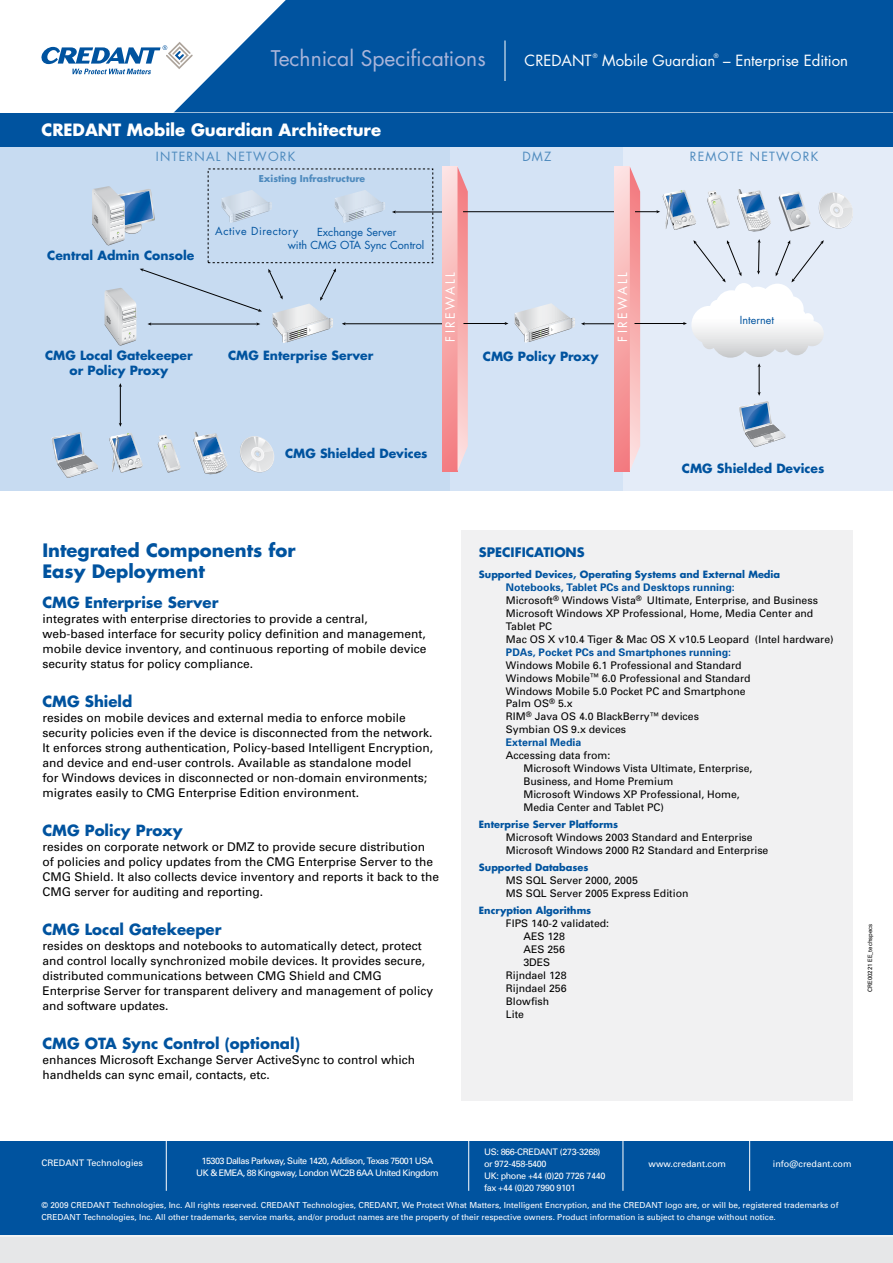
<style>
.page{position:relative;width:893px;height:1263px;background:#fff}
.page>*{position:absolute;margin:0;border:0;box-sizing:border-box;transform-origin:0 0}
.t1{font:21px "Futura";color:#aab5da}
.t2{font:700 18px/21px "Futura";color:#00539f}
.t3{font:700 16.5px "Futura";color:#fff}
.t4{font:700 15px "Futura";color:#00539f}
.t5{font:15px "Futura";color:#fff}
.t6{font:700 12.75px "Futura";color:#00539f}
.t7{font:700 12.3px "Futura";color:#00539f}
.t8{font:12.3px "Futura";letter-spacing:.1em;color:#4f8bbe}
.t9{font:12.3px "Futura";letter-spacing:.2em;color:#fff}
.t10{font:12px/15px "Univers";color:#000}
.t11{font:10.8px/13px "Futura";color:#00539f;text-align:center}
.t12{font:10.8px "Futura";letter-spacing:.05em;color:#00539f}
.t13{font:10.5px/12.9px "Univers";color:#000}
.t14{font:700 10.5px "Univers";color:#00539f}
.t15{font:700 9.75px "Futura";color:#00539f}
.t16{font:700 9.3px "Futura";color:#4f8bbe}
.t17{font:9px/12px "Univers";letter-spacing:-.04em;color:#fff}
.t18{font:9px "Univers";color:#fff}
.t19{font:8.25px/12px "Univers";color:#fff}
.t20{font:6px "Univers";color:#000}
.t21{font:6px "Futura";color:#fff}
.s1{font-weight:700;color:#00539f}
.s2{font-size:9px}
</style>
<div class="page">
<div style="left:0;top:1141px;width:893px;height:108px;background:#00539f"></div>
<div style="left:0;top:1236px;width:893px;height:27px;background:#e6e7e8"></div>
<hr style="left:0;top:1235px;width:893px;height:1px;background:#fff">
<svg style="left:173px;top:0;width:720px;height:113px;background:#1561a7"></svg>
<div style="left:857px;top:145px;width:36px;height:345px;background:#e4ecf8"></div>
<div style="left:0;top:146px;width:131px;height:344px;background:#c7dbf1"></div>
<div style="left:449px;top:147px;width:175px;height:343px;background:#d4e3f5"></div>
<div style="left:623px;top:147px;width:243px;height:343px;background:#e4ecf8"></div>
<div style="left:30px;top:147px;width:419px;height:343px;background:#c7dbf1"></div>
<svg style="left:221px;top:190px;width:51px;height:33px"></svg>
<svg style="left:51px;top:432px;width:47px;height:46px"></svg>
<svg style="left:109px;top:433px;width:34px;height:40px"></svg>
<svg style="left:158px;top:434px;width:23px;height:39px"></svg>
<svg style="left:193px;top:432px;width:34px;height:43px"></svg>
<svg style="left:514px;top:303px;width:61px;height:40px"></svg>
<hr style="left:395px;top:212px;width:60px;height:1px;background:#000">
<svg style="left:392px;top:210px;width:4px;height:4px"></svg>
<hr style="left:344px;top:323px;width:116px;height:1px;background:#000">
<svg style="left:443px;top:167px;width:14px;height:304px;background:#f7adae"></svg>
<svg style="left:457px;top:167px;width:11px;height:304px;background:#f4b0b3"></svg>
<hr style="left:463px;top:211px;width:162px;height:1px;background:#000">
<svg style="left:335px;top:190px;width:50px;height:33px"></svg>
<svg style="left:92px;top:186px;width:63px;height:60px"></svg>
<hr style="left:463px;top:323px;width:43px;height:1px;background:#000">
<hr style="left:584px;top:323px;width:55px;height:1px;background:#000">
<svg style="left:615px;top:167px;width:9px;height:304px;background:#f7aeaf"></svg>
<svg style="left:105px;top:269px;width:157px;height:77px"></svg>
<hr style="left:120px;top:386px;width:1px;height:38px;background:#000">
<svg style="left:268px;top:268px;width:68px;height:75px"></svg>
<svg style="left:240px;top:436px;width:34px;height:36px"></svg>
<svg style="left:624px;top:167px;width:229px;height:304px"></svg>
<div style="left:0;top:113px;width:893px;height:34px;background:#00539f"></div>
<svg style="left:41px;top:42px;width:152px;height:32px"></svg>
<hr style="left:166px;top:1139px;width:1px;height:52px;background:#fff">
<hr style="left:468px;top:1139px;width:1px;height:52px;background:#fff">
<hr style="left:623px;top:1139px;width:1px;height:52px;background:#fff">
<hr style="left:749px;top:1139px;width:1px;height:52px;background:#fff">
<hr style="left:505px;top:41px;width:1px;height:40px;background:#fff">
<div style="left:461px;top:531px;width:391px;height:570px;background:#f1f1f2"></div>
<h1 class="t1" style="left:271px;top:44px;width:216px">Technical Specifications</h1>
<p class="t5" style="left:525px;top:50px;width:69px">CREDANT</p>
<p class="t21" style="left:593px;top:52px;width:6px">®</p>
<p class="t5" style="left:602px;top:50px;width:115px">Mobile Guardian</p>
<p class="t21" style="left:714px;top:52px;width:6px">®</p>
<p class="t5" style="left:723px;top:50px;width:126px">– Enterprise Edition</p>
<h3 class="t3" style="left:41px;top:118px;width:341px">CREDANT Mobile Guardian Architecture</h3>
<p class="t8" style="left:156px;top:148px;width:141px">INTERNAL NETWORK</p>
<p class="t8" style="left:522px;top:148px;width:31px">DMZ</p>
<p class="t7" style="left:47px;top:247px;width:149px">Central Admin Console</p>
<p class="t16" style="left:259px;top:172px;width:108px">Existing Infrastructure</p>
<p class="t12" style="left:215px;top:224px;width:84px">Active Directory</p>
<p class="t11" style="left:288px;top:225px;width:138px">Exchange Server<br>with CMG OTA Sync Control</p>
<p class="t7" style="left:45px;top:347px;width:149px">CMG Local Gatekeeper</p>
<p class="t7" style="left:228px;top:347px;width:147px">CMG Enterprise Server</p>
<p class="t7" style="left:70px;top:362px;width:100px">or Policy Proxy</p>
<p class="t9" style="left:442px;top:342px;width:71px;rotate:-90deg">FIREWALL</p>
<p class="t7" style="left:483px;top:348px;width:117px">CMG Policy Proxy</p>
<p class="t9" style="left:614px;top:342px;width:71px;rotate:-90deg">FIREWALL</p>
<p class="t8" style="left:690px;top:148px;width:130px">REMOTE NETWORK</p>
<p class="t11" style="left:740px;top:314px;width:36px">Internet</p>
<p class="t7" style="left:285px;top:445px;width:144px">CMG Shielded Devices</p>
<p class="t7" style="left:682px;top:460px;width:144px">CMG Shielded Devices</p>
<h2 class="t2" style="left:42px;top:539px;width:255px">Integrated Components for<br>Easy Deployment</h2>
<p class="t4" style="left:42px;top:592px;width:178px">CMG Enterprise Server</p>
<p class="t10" style="left:42px;top:611px;width:386px">integrates with enterprise directories to provide a central, web-based interface for security policy definition and management, mobile device inventory, and continuous reporting of mobile device security status for policy compliance.</p>
<p class="t4" style="left:42px;top:691px;width:92px">CMG Shield</p>
<p class="t10" style="left:42px;top:710px;width:392px">resides on mobile devices and external media to enforce mobile security policies even if the device is disconnected from the network.<br>It enforces strong authentication, Policy-based Intelligent Encryption, and device and end-user controls. Available as standalone model<br>for Windows devices in disconnected or non-domain environments; migrates easily to CMG Enterprise Edition environment.</p>
<p class="t4" style="left:42px;top:820px;width:142px">CMG Policy Proxy</p>
<p class="t10" style="left:42px;top:839px;width:398px">resides on corporate network or DMZ to provide secure distribution of policies and policy updates from the CMG Enterprise Server to the CMG Shield. It also collects device inventory and reports it back to the CMG server for auditing and reporting.</p>
<p class="t4" style="left:42px;top:919px;width:181px">CMG Local Gatekeeper</p>
<p class="t10" style="left:42px;top:938px;width:392px">resides on desktops and notebooks to automatically detect, protect and control locally synchronized mobile devices. It provides secure, distributed communications between CMG Shield and CMG Enterprise Server for transparent delivery and management of policy and software updates.</p>
<p class="t4" style="left:42px;top:1033px;width:259px">CMG OTA Sync Control (optional)</p>
<p class="t10" style="left:42px;top:1052px;width:374px">enhances Microsoft Exchange Server ActiveSync to control which handhelds can sync email, contacts, etc.</p>
<p class="t6" style="left:479px;top:543px;width:107px">SPECIFICATIONS</p>
<p class="t15" style="left:479px;top:568px;width:303px">Supported Devices, Operating Systems and External Media</p>
<p class="t13" style="left:506px;top:581px;width:329px"><span class="s1">Notebooks, Tablet PCs and Desktops running:<br></span>Microsoft<sup>®</sup> Windows Vista<sup>®</sup> Ultimate, Enterprise, and Business Microsoft Windows XP Professional, Home, Media Center and Tablet PC<br>Mac OS X v10.4 Tiger &amp; Mac OS X v10.5 Leopard (Intel hardware)</p>
<p class="t14" style="left:506px;top:645px;width:227px">PDAs, Pocket PCs and Smartphones running:</p>
<p class="t13" style="left:506px;top:658px;width:246px">Windows Mobile 6.1 Professional and Standard Windows Mobile<span class="s2">™</span> 6.0 Professional and Standard Windows Mobile 5.0 Pocket PC and Smartphone Palm OS<sup>®</sup> 5.x<br>RIM<sup>®</sup> Java OS 4.0 BlackBerry<span class="s2">™</span> devices<br>Symbian OS 9.x devices</p>
<p class="t14" style="left:506px;top:736px;width:77px">External Media</p>
<p class="t13" style="left:523px;top:749px;width:231px;text-indent:-18px">Accessing data from:<br>Microsoft Windows Vista Ultimate, Enterprise, Business, and Home Premium<br>Microsoft Windows XP Professional, Home, Media Center and Tablet PC)</p>
<p class="t15" style="left:479px;top:817px;width:141px">Enterprise Server Platforms</p>
<p class="t13" style="left:506px;top:830px;width:264px">Microsoft Windows 2003 Standard and Enterprise<br>Microsoft Windows 2000 R2 Standard and Enterprise</p>
<p class="t15" style="left:479px;top:861px;width:111px">Supported Databases</p>
<p class="t13" style="left:506px;top:874px;width:184px">MS SQL Server 2000, 2005<br>MS SQL Server 2005 Express Edition</p>
<p class="t15" style="left:479px;top:904px;width:114px">Encryption Algorithms</p>
<p class="t13" style="left:506px;top:917px;width:105px">FIPS 140-2 validated:</p>
<p class="t13" style="left:523px;top:930px;width:43px">AES 128</p>
<p class="t13" style="left:523px;top:943px;width:43px">AES 256</p>
<p class="t13" style="left:523px;top:956px;width:28px">3DES</p>
<p class="t13" style="left:506px;top:968px;width:62px">Rijndael 128</p>
<p class="t13" style="left:506px;top:981px;width:62px">Rijndael 256</p>
<p class="t13" style="left:506px;top:994px;width:45px">Blowfish</p>
<p class="t13" style="left:506px;top:1007px;width:20px">Lite</p>
<p class="t20" style="left:866px;top:992px;width:70px;rotate:-90deg">CRE00221 EE_techspecs</p>
<p class="t17" style="left:484px;top:1145px;width:123px">US: 866-CREDANT (273-3268) or 972-458-5400<br>UK: phone +44 (0)20 7726 7440 fax +44 (0)20 7990 9101</p>
<p class="t17" style="left:201px;top:1155px;width:233px">15303 Dallas Parkway, Suite 1420, Addison, Texas 75001 USA</p>
<p class="t18" style="left:648px;top:1158px;width:79px">www.credant.com</p>
<p class="t18" style="left:773px;top:1158px;width:80px">info@credant.com</p>
<p class="t17" style="left:196px;top:1167px;width:244px">UK &amp; EMEA, 88 Kingsway, London WC2B 6AA United Kingdom</p>
<p class="t18" style="left:41px;top:1157px;width:103px">CREDANT Technologies</p>
<p class="t19" style="left:41px;top:1199px;width:798px">© 2009 CREDANT Technologies, Inc. All rights reserved. CREDANT Technologies, CREDANT, We Protect What Matters, Intelligent Encryption, and the CREDANT logo are, or will be, registered trademarks of<br>CREDANT Technologies, Inc. All other trademarks, service marks, and/or product names are the property of their respective owners. Product information is subject to change without notice.</p>
</div>
